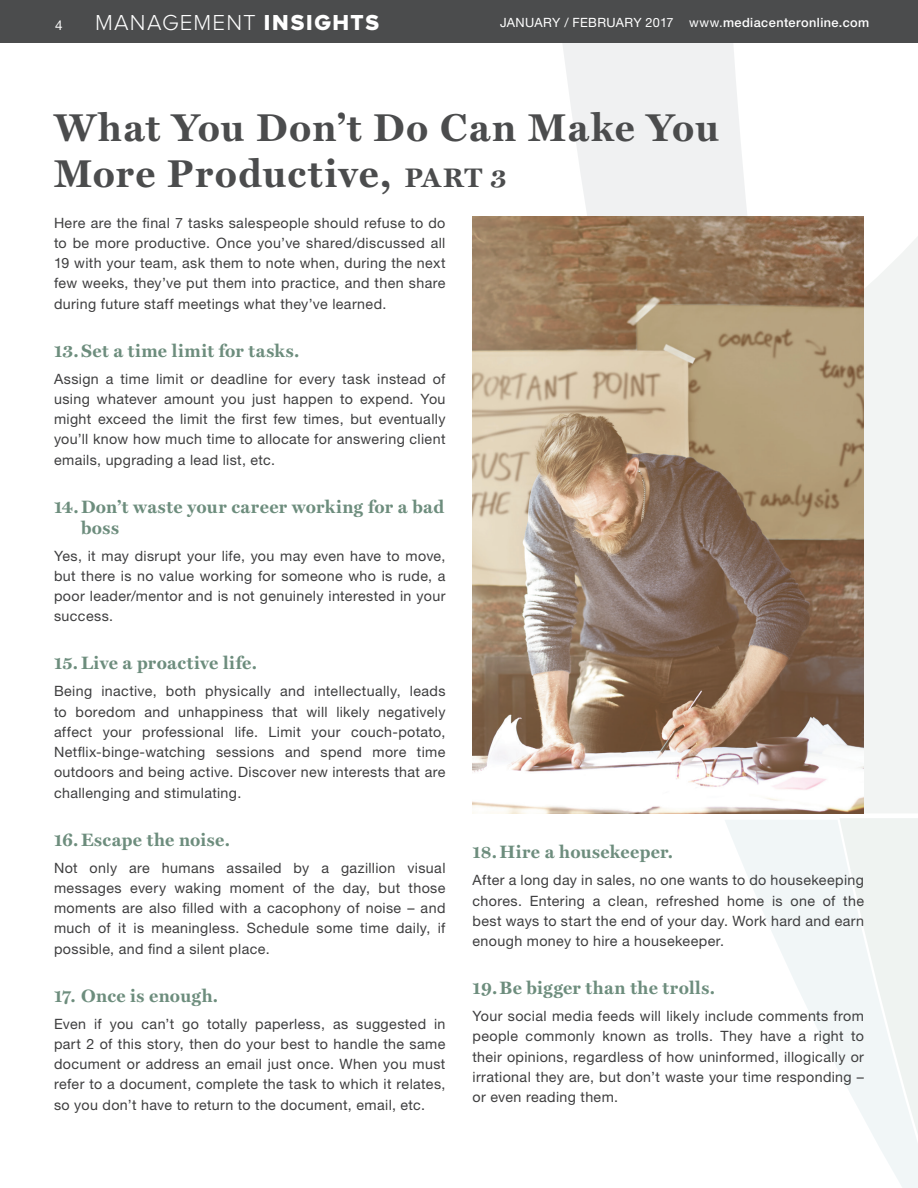
<style>
.page{position:relative;width:918px;height:1188px;background:#fff}
.page>*{position:absolute;margin:0;border:0;box-sizing:border-box;transform-origin:0 0}
.t1{font:700 39px/46.5px "Miller Text";letter-spacing:.035em;color:#4b4c4d}
.t2{font:300 22.5px "Proxima Nova A";letter-spacing:.06em;color:#fff}
.t3{font:700 18px/21px "Miller Text";letter-spacing:.02em;color:#6d8d7d}
.t4{font:14.25px/20.2px "Helvetica Neue LT Pro";letter-spacing:.025em;color:#3e3e3f;text-align:justify}
.t5{font:13.5px "Helvetica Neue LT Pro";color:#fff}
.t6{font:12.75px "Helvetica Neue LT Pro";letter-spacing:.02em;color:#fff}
.s1{font-family:"Proxima Nova A Extrabld";font-weight:400}
.s2{font-weight:500}
.s3{font-size:27px}
</style>
<div class="page">
<svg style="left:544px;top:43px;width:374px;height:1145px"></svg>
<div style="left:0;top:0;width:918px;height:43px;background:#4b4c4d"></div>
<img style="left:472px;top:216px;width:392px;height:597px">
<p class="t5" style="left:55px;top:17px;width:9px">4</p>
<h2 class="t2" style="left:95px;top:10px;width:286px">MANAGEMENT <span class="s1">INSIGHTS</span></h2>
<p class="t6" style="left:500px;top:15px;width:371px">JANUARY / FEBRUARY 2017 www.<span class="s2">mediacenteronline.com</span></p>
<h1 class="t1" style="left:54px;top:104px;width:667px">What You Don’t Do Can Make You<br>More Productive, <span class="s3">PART 3</span></h1>
<p class="t4" style="left:54px;top:212px;width:393px">Here are the final 7 tasks salespeople should refuse to do to be more productive. Once you’ve shared/discussed all 19 with your team, ask them to note when, during the next few weeks, they’ve put them into practice, and then share during future staff meetings what they’ve learned.</p>
<p class="t3" style="left:54px;top:340px;width:247px">13.Set a time limit for tasks.</p>
<p class="t4" style="left:54px;top:368px;width:393px">Assign a time limit or deadline for every task instead of using whatever amount you just happen to expend. You might exceed the limit the first few times, but eventually you’ll know how much time to allocate for answering client emails, upgrading a lead list, etc.</p>
<p class="t3" style="left:81px;top:496px;width:365px;text-indent:-27px">14.Don’t waste your career working for a bad boss</p>
<p class="t4" style="left:54px;top:545px;width:393px">Yes, it may disrupt your life, you may even have to move, but there is no value working for someone who is rude, a poor leader/mentor and is not genuinely interested in your success.</p>
<p class="t3" style="left:54px;top:653px;width:205px">15.Live a proactive life.</p>
<p class="t4" style="left:54px;top:681px;width:393px">Being inactive, both physically and intellectually, leads to boredom and unhappiness that will likely negatively affect your professional life. Limit your couch-potato, Netflix-binge-watching sessions and spend more time outdoors and being active. Discover new interests that are challenging and stimulating.</p>
<p class="t3" style="left:54px;top:829px;width:178px">16.Escape the noise.</p>
<p class="t4" style="left:54px;top:857px;width:393px">Not only are humans assailed by a gazillion visual messages every waking moment of the day, but those moments are also filled with a cacophony of noise – and much of it is meaningless. Schedule some time daily, if possible, and find a silent place.</p>
<p class="t3" style="left:54px;top:985px;width:166px">17. Once is enough.</p>
<p class="t4" style="left:54px;top:1013px;width:393px">Even if you can’t go totally paperless, as suggested in part 2 of this story, then do your best to handle the same document or address an email just once. When you must refer to a document, complete the task to which it relates, so you don’t have to return to the document, email, etc.</p>
<p class="t3" style="left:472px;top:842px;width:202px">18.Hire a housekeeper.</p>
<p class="t4" style="left:472px;top:870px;width:393px">After a long day in sales, no one wants to do housekeeping chores. Entering a clean, refreshed home is one of the best ways to start the end of your day. Work hard and earn enough money to hire a housekeeper.</p>
<p class="t3" style="left:472px;top:977px;width:244px">19.Be bigger than the trolls.</p>
<p class="t4" style="left:472px;top:1006px;width:393px">Your social media feeds will likely include comments from people commonly known as trolls. They have a right to their opinions, regardless of how uninformed, illogically or irrational they are, but don’t waste your time responding – or even reading them.</p>
</div>
